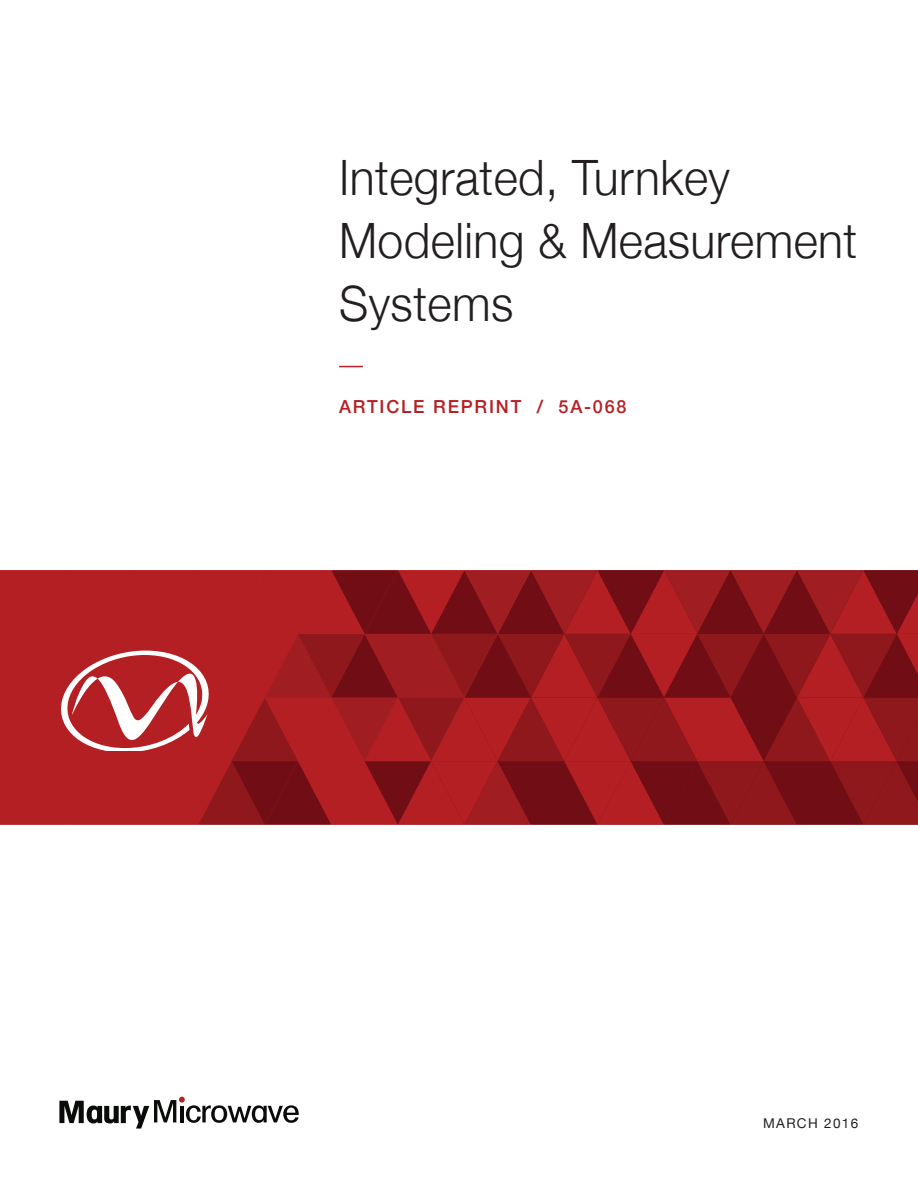
<style>
.page{position:relative;width:918px;height:1188px;background:#fff}
.page>*{position:absolute;margin:0;border:0;box-sizing:border-box;transform-origin:0 0}
.Headline{font:300 48.75px "Helvetica Neue";letter-spacing:.01em;color:#231f20;scale:.95 1}
.New_Cover_Subhead{font:500 18px "Helvetica Neue";letter-spacing:.1em;color:#b52024}
.New_Body_Text{font:13.5px "Helvetica Neue";letter-spacing:.1em;color:#231f20}
</style>
<div class="page">
<svg style="left:0;top:570px;width:918px;height:255px;background:#9e1e22"></svg>
<svg style="left:59px;top:1097px;width:240px;height:32px"></svg>
<svg style="left:339px;top:366px;width:24px;height:1px"></svg>
<p class="Headline" style="left:339px;top:138px;width:413px">Integrated, Turnkey</p>
<p class="Headline" style="left:339px;top:201px;width:547px">Modeling &amp; Measurement</p>
<p class="Headline" style="left:339px;top:264px;width:185px">Systems</p>
<p class="New_Cover_Subhead" style="left:339px;top:392px;width:289px">ARTICLE REPRINT / 5A-068</p>
<p class="New_Body_Text" style="left:763px;top:1113px;width:97px">MARCH 2016</p>
</div>
